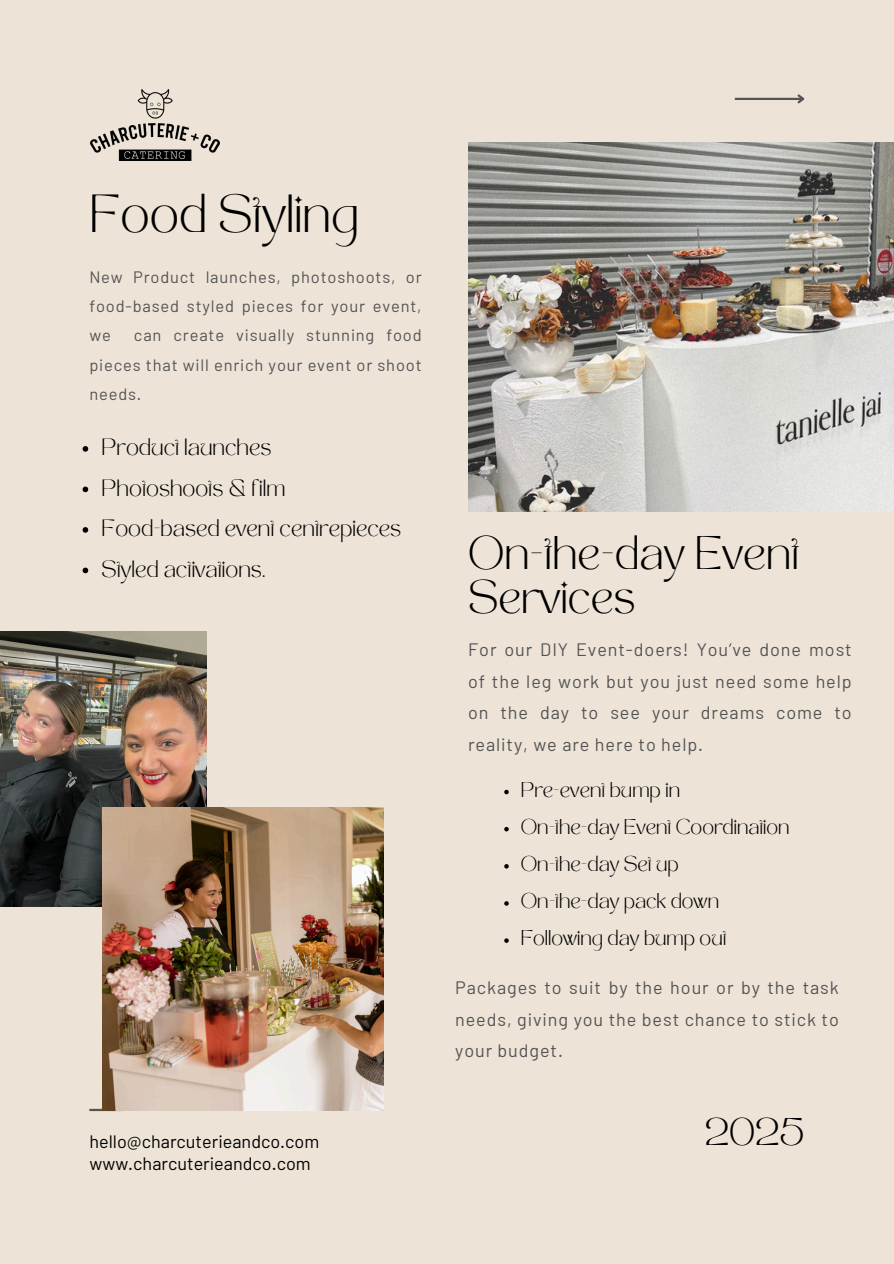
<style>
.page{position:relative;width:894px;height:1264px;background:#fff}
.page>*{position:absolute;margin:0;border:0;box-sizing:border-box;transform-origin:0 0}
.t1{font:37.5px "TAN MONCHERI Regular";color:#000}
.t2{font:33px/43.8px "TAN MONCHERI Regular";color:#000}
.t3{font:27px "TAN MONCHERI Regular";color:#000}
.t4{font:18px/31.5px "Barlow";letter-spacing:.05em;color:#545454;text-align:justify}
.t5{font:18px/21.3px "Barlow";color:#000}
.t6{font:16.5px/29.2px "Barlow";letter-spacing:.05em;color:#545454;text-align:justify}
.t7{font:16.5px "TAN MONCHERI Regular";color:#000}
.t8{font:15px "TAN MONCHERI Regular";color:#000}
</style>
<div class="page">
<div style="left:0;top:0;width:893px;height:1263px;background:#ede4d7"></div>
<img style="left:468px;top:142px;width:425px;height:369px">
<hr style="left:89px;top:1108px;width:33px;height:3px;background:#545454">
<hr style="left:734px;top:98px;width:68px;height:2px;background:#545454">
<svg style="left:795px;top:94px;width:10px;height:10px"></svg>
<img style="left:90px;top:89px;width:130px;height:71px">
<img style="left:0;top:631px;width:206px;height:275px">
<img style="left:103px;top:807px;width:280px;height:302px">
<svg style="left:83px;top:446px;width:5px;height:5px"></svg>
<svg style="left:83px;top:486px;width:5px;height:6px"></svg>
<svg style="left:83px;top:527px;width:5px;height:5px"></svg>
<svg style="left:83px;top:567px;width:5px;height:6px"></svg>
<svg style="left:504px;top:789px;width:4px;height:5px"></svg>
<svg style="left:504px;top:827px;width:4px;height:4px"></svg>
<svg style="left:504px;top:864px;width:4px;height:4px"></svg>
<svg style="left:504px;top:901px;width:4px;height:4px"></svg>
<svg style="left:504px;top:938px;width:4px;height:4px"></svg>
<p class="t1" style="left:89px;top:194px;width:271px">Food Styling</p>
<h4 class="t6" style="left:89px;top:261px;width:334px">New Product launches, photoshoots, or food-based styled pieces for your event, we</h4>
<h4 class="t6" style="left:89px;top:320px;width:334px;text-indent:45px">can create visually stunning food pieces that will enrich your event or shoot needs.</h4>
<p class="t7" style="left:102px;top:438px;width:171px">Product launches</p>
<p class="t7" style="left:102px;top:479px;width:185px">Photoshoots &amp; film</p>
<p class="t7" style="left:102px;top:519px;width:301px">Food-based event centrepieces</p>
<p class="t7" style="left:102px;top:560px;width:166px">Styled activations.</p>
<p class="t5" style="left:89px;top:1130px;width:231px">hello@charcuterieandco.com www.charcuterieandco.com</p>
<p class="t2" style="left:468px;top:537px;width:333px">On-the-day Event<br>Services</p>
<p class="t4" style="left:468px;top:633px;width:385px">For our DIY Event-doers! You’ve done most of the leg work but you just need some help on the day to see your dreams come to reality, we are here to help.</p>
<h4 class="t8" style="left:520px;top:781px;width:161px">Pre-event bump in</h4>
<p class="t8" style="left:520px;top:818px;width:270px">On-the-day Event Coordination</p>
<p class="t8" style="left:520px;top:855px;width:160px">On-the-day Set up</p>
<h2 class="t8" style="left:520px;top:892px;width:200px">On-the-day pack down</h2>
<p class="t8" style="left:520px;top:929px;width:207px">Following day bump out</p>
<p class="t4" style="left:455px;top:971px;width:385px">Packages to suit by the hour or by the task needs, giving you the best chance to stick to your budget.</p>
<h1 class="t3" style="left:704px;top:1116px;width:101px">2025</h1>
</div>
